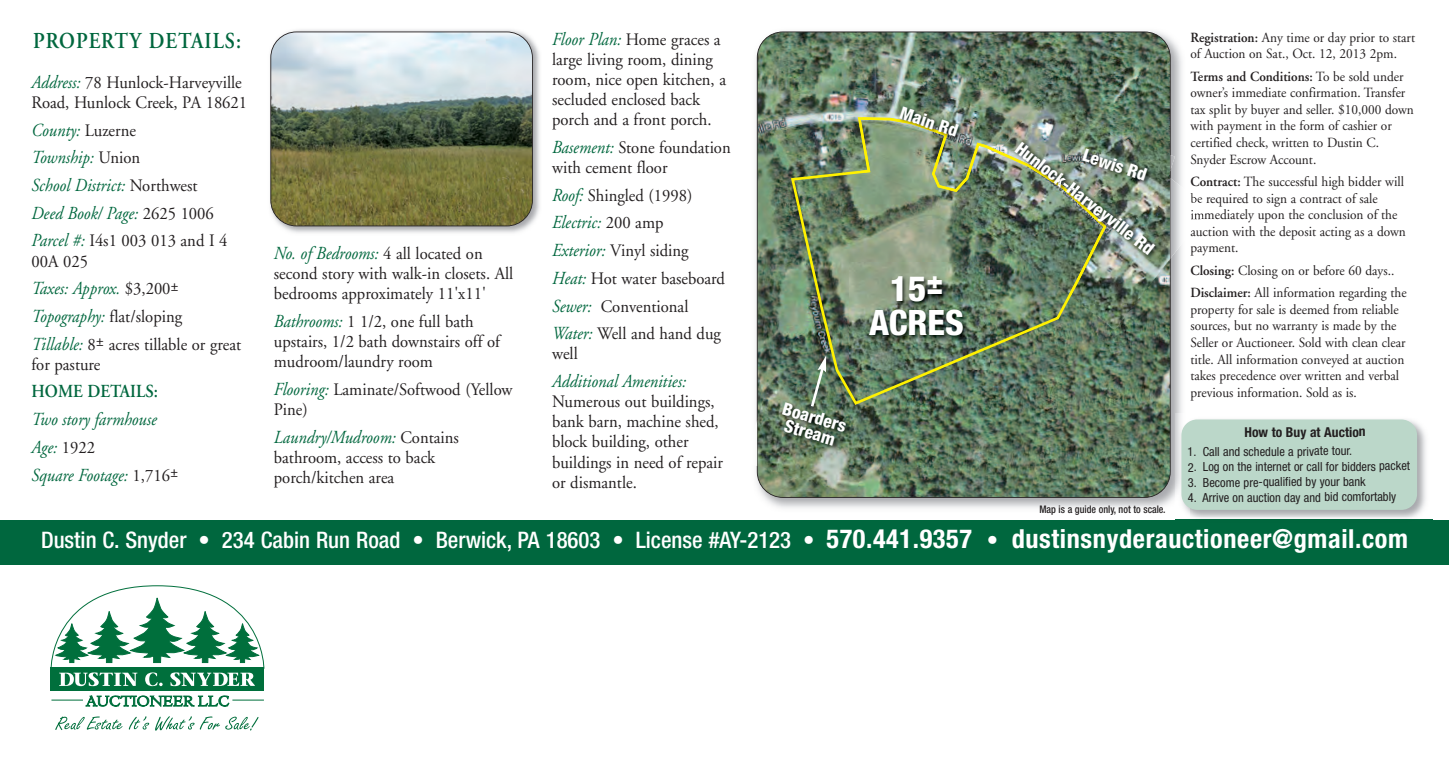
<style>
.page{position:relative;width:1449px;height:772px;background:#fff}
.page>*{position:absolute;margin:0;border:0;box-sizing:border-box;transform-origin:0 0}
.t1{font:800 condensed 35px/33.2px "Helvetica Neue";color:#fff;text-align:center}
.t2{font:500 condensed 22.75px "Helvetica Neue";color:#fff}
.t3{font:600 22.75px "Adobe Garamond";letter-spacing:.05em;color:#00673e;scale:.88 1}
.t4{font:italic 18.38px/27.7px "Adobe Garamond";color:#00673e;scale:.9 1}
.t5{font:600 18.38px "Adobe Garamond";color:#00673e;scale:.9 1}
.t6{font:17.5px/20.1px "Adobe Garamond";color:#231f20;scale:.95 1}
.t7{font:800 condensed 17.5px/15.8px "Helvetica Neue";color:#fff;text-align:center}
.t8{font:14px/16.6px "Adobe Garamond";color:#231f20;scale:.95 1}
.t9{font:700 condensed 13.65px "Helvetica Neue";letter-spacing:-.005em;color:#231f20}
.t10{font:condensed 12.42px "Helvetica Neue";letter-spacing:-.005em;color:#231f20}
.t11{font:500 condensed 10.5px "Helvetica Neue";color:#231f20;scale:.95 1}
.s1{font-style:italic;font-size:18.38px;color:#00673e}
.s2{font-style:normal;font-size:17.5px;color:#231f20}
.s3{font-weight:600}
.s4{font-weight:700;font-size:26.25px}
</style>
<div class="page">
<img style="left:756px;top:31px;width:426px;height:477px">
<img style="left:757px;top:32px;width:413px;height:465px;border-radius:26px">
<div style="left:757px;top:32px;width:414px;height:466px;border:2px solid #231f20;border-radius:26px"></div>
<div style="left:0;top:520px;width:1449px;height:44px;background:#00673e"></div>
<div style="left:51px;top:667px;width:213px;height:23px;background:#006f3c"></div>
<svg style="left:51px;top:585px;width:213px;height:101px"></svg>
<hr style="left:232px;top:700px;width:32px;height:1px;background:#006f3c">
<hr style="left:51px;top:700px;width:32px;height:1px;background:#006f3c">
<svg style="left:55px;top:716px;width:68px;height:14px"></svg>
<svg style="left:129px;top:716px;width:20px;height:13px"></svg>
<svg style="left:155px;top:716px;width:103px;height:14px"></svg>
<svg style="left:86px;top:695px;width:143px;height:11px"></svg>
<img style="left:1175px;top:413px;width:257px;height:107px">
<div style="left:1181px;top:419px;width:236px;height:91px;background:#bbd7c9;border-radius:16px"></div>
<img style="left:270px;top:29px;width:270px;height:204px">
<img style="left:271px;top:32px;width:261px;height:194px;border-radius:26px">
<div style="left:270px;top:32px;width:263px;height:194px;border:2px solid #231f20;border-radius:26px"></div>
<img style="left:791px;top:117px;width:315px;height:288px">
<img style="left:1170px;top:178px;width:12px;height:81px">
<img style="left:1063px;top:176px;width:107px;height:154px">
<img style="left:1007px;top:85px;width:112px;height:66px">
<img style="left:956px;top:189px;width:41px;height:105px">
<svg style="left:1191px;top:194px;width:11px;height:9px"></svg>
<img style="left:1191px;top:210px;width:13px;height:10px">
<img style="left:997px;top:151px;width:109px;height:145px">
<img style="left:862px;top:73px;width:145px;height:116px">
<img style="left:861px;top:192px;width:134px;height:11px">
<img style="left:846px;top:126px;width:13px;height:45px">
<img style="left:861px;top:117px;width:135px;height:75px">
<img style="left:859px;top:121px;width:11px;height:52px">
<img style="left:958px;top:160px;width:34px;height:49px">
<img style="left:1171px;top:155px;width:4px;height:14px">
<svg style="left:1170px;top:155px;width:1px;height:17px"></svg>
<img style="left:1168px;top:138px;width:2px;height:38px">
<img style="left:1059px;top:124px;width:109px;height:92px">
<img style="left:1059px;top:172px;width:25px;height:21px">
<img style="left:756px;top:421px;width:1px;height:45px">
<img style="left:757px;top:418px;width:1px;height:48px">
<img style="left:758px;top:378px;width:122px;height:117px">
<svg style="left:809px;top:355px;width:17px;height:54px"></svg>
<h2 class="t3" style="left:33px;top:32px;width:238px">PROPERTY DETAILS:</h2>
<p class="t6" style="left:31px;top:74px;width:229px"><span class="s1">Address:</span> 78 Hunlock-Harveyville<br>Road, Hunlock Creek, PA 18621</p>
<p class="t4" style="left:32px;top:118px;width:204px">County: <span class="s2">Luzerne<br></span>Township: <span class="s2">Union<br></span>School District: <span class="s2">Northwest<br></span>Deed Book/ Page: <span class="s2">2625 1006</span></p>
<p class="t6" style="left:32px;top:232px;width:208px"><span class="s1">Parcel #:</span> I4s1 003 013 and I 4<br>00A 025</p>
<p class="t4" style="left:32px;top:276px;width:165px">Taxes: Approx. <span class="s2">$3,200</span><sup>±</sup></p>
<p class="t6" style="left:32px;top:304px;width:222px;line-height:27.7px"><span class="s1">Topography:</span> flat/sloping<br><span class="s1">Tillable:</span> 8± acres tillable or great</p>
<p class="t6" style="left:32px;top:356px;width:74px">for pasture</p>
<p class="t5" style="left:32px;top:384px;width:142px">HOME DETAILS:</p>
<p class="t4" style="left:32px;top:407px;width:165px">Two story farmhouse<br>Age: <span class="s2">1922<br></span>Square Footage: <span class="s2">1, 716</span><sup>±</sup></p>
<p class="t4" style="left:274px;top:241px;width:234px">No. of Bedrooms: <span class="s2">4 all located on</span></p>
<p class="t6" style="left:274px;top:265px;width:254px">second story with walk-in closets. All bedrooms approximately 11'x11'</p>
<p class="t6" style="left:274px;top:313px;width:239px"><span class="s1">Bathrooms:</span> 1 1/2, one full bath upstairs, 1/2 bath downstairs off of mudroom/laundry room</p>
<p class="t6" style="left:274px;top:381px;width:253px"><span class="s1">Flooring:</span> Laminate/Softwood (Yellow<br>Pine)</p>
<p class="t4" style="left:274px;top:425px;width:207px">Laundry/Mudroom: <span class="s2">Contains</span></p>
<p class="t6" style="left:274px;top:449px;width:171px">bathroom, access to back porch/kitchen area</p>
<p class="t6" style="left:552px;top:31px;width:185px"><span class="s1">Floor Plan:</span> Home graces a large living room, dining room, nice open kitchen, a secluded enclosed back porch and a front porch.</p>
<p class="t6" style="left:552px;top:139px;width:190px"><span class="s1">Basement:</span> Stone foundation with cement floor</p>
<p class="t6" style="left:552px;top:187px;width:149px"><span class="s1">Roof:</span> Shingled (1998)</p>
<p class="t4" style="left:552px;top:210px;width:125px">Electric: <span class="s2">200 amp</span></p>
<p class="t6" style="left:552px;top:238px;width:183px;line-height:27.7px"><span class="s1">Exterior:</span> Vinyl siding<br><span class="s1">Heat:</span> Hot water baseboard<br><span class="s1">Sewer:</span> Conventional<br><span class="s1">Water:</span> Well and hand dug</p>
<p class="t6" style="left:552px;top:345px;width:29px">well</p>
<p class="t4" style="left:552px;top:369px;width:150px">Additional Amenities:</p>
<p class="t6" style="left:552px;top:393px;width:181px">Numerous out buildings, bank barn, machine shed, block building, other buildings in need of repair or dismantle.</p>
<p class="t7" style="left:902px;top:106px;width:62px;rotate:18deg">Main Rd</p>
<h1 class="t1" style="left:869px;top:275px;width:96px">15±<br>ACRES</h1>
<p class="t7" style="left:785px;top:401px;width:67px;rotate:17deg">Boarders<br>Stream</p>
<p class="t7" style="left:1022px;top:141px;width:172px;rotate:38deg">Hunlock-Harveyville Rd</p>
<p class="t7" style="left:1085px;top:149px;width:68px;rotate:18deg">Lewis Rd</p>
<p class="t11" style="left:1039px;top:505px;width:134px">Map is a guide only, not to scale.</p>
<p class="t8" style="left:1190px;top:30px;width:238px"><span class="s3">Registration:</span> Any time or day prior to start of Auction on Sat., Oct. 12, 2013 2pm.</p>
<p class="t8" style="left:1190px;top:69px;width:237px"><span class="s3">Terms and Conditions:</span> To be sold under owner’s immediate confirmation. Transfer tax split by buyer and seller. $10,000 down with payment in the form of cashier or certified check, written to Dustin C.<br>Snyder Escrow Account.</p>
<p class="t8" style="left:1190px;top:174px;width:228px"><span class="s3">Contract:</span> The successful high bidder will be required to sign a contract of sale immediately upon the conclusion of the auction with the deposit acting as a down payment.</p>
<p class="t8" style="left:1190px;top:260px;width:229px;line-height:22.2px"><span class="s3">Closing:</span> Closing on or before 60 days..<br><span class="s3">Disclaimer:</span> All information regarding the</p>
<p class="t8" style="left:1190px;top:302px;width:228px">property for sale is deemed from reliable sources, but no warranty is made by the Seller or Auctioneer. Sold with clean clear title. All information conveyed at auction takes precedence over written and verbal previous information. Sold as is.</p>
<p class="t9" style="left:1244px;top:427px;width:123px">How to Buy at Auction</p>
<p class="t10" style="left:1188px;top:447px;width:166px">1. Call and schedule a private tour.</p>
<p class="t10" style="left:1188px;top:462px;width:224px">2. Log on the internet or call for bidders packet</p>
<p class="t10" style="left:1188px;top:477px;width:180px">3. Become pre-qualified by your bank</p>
<p class="t10" style="left:1188px;top:493px;width:210px">4. Arrive on auction day and bid comfortably</p>
<h2 class="t2" style="left:41px;top:531px;width:1369px">Dustin C. Snyder • 234 Cabin Run Road • Berwick, PA 18603 • License #AY-2123 • <span class="s4">570.441.9357</span> • <span class="s4">dustinsnyderauctioneer@ gmail.com</span></h2>
</div>
